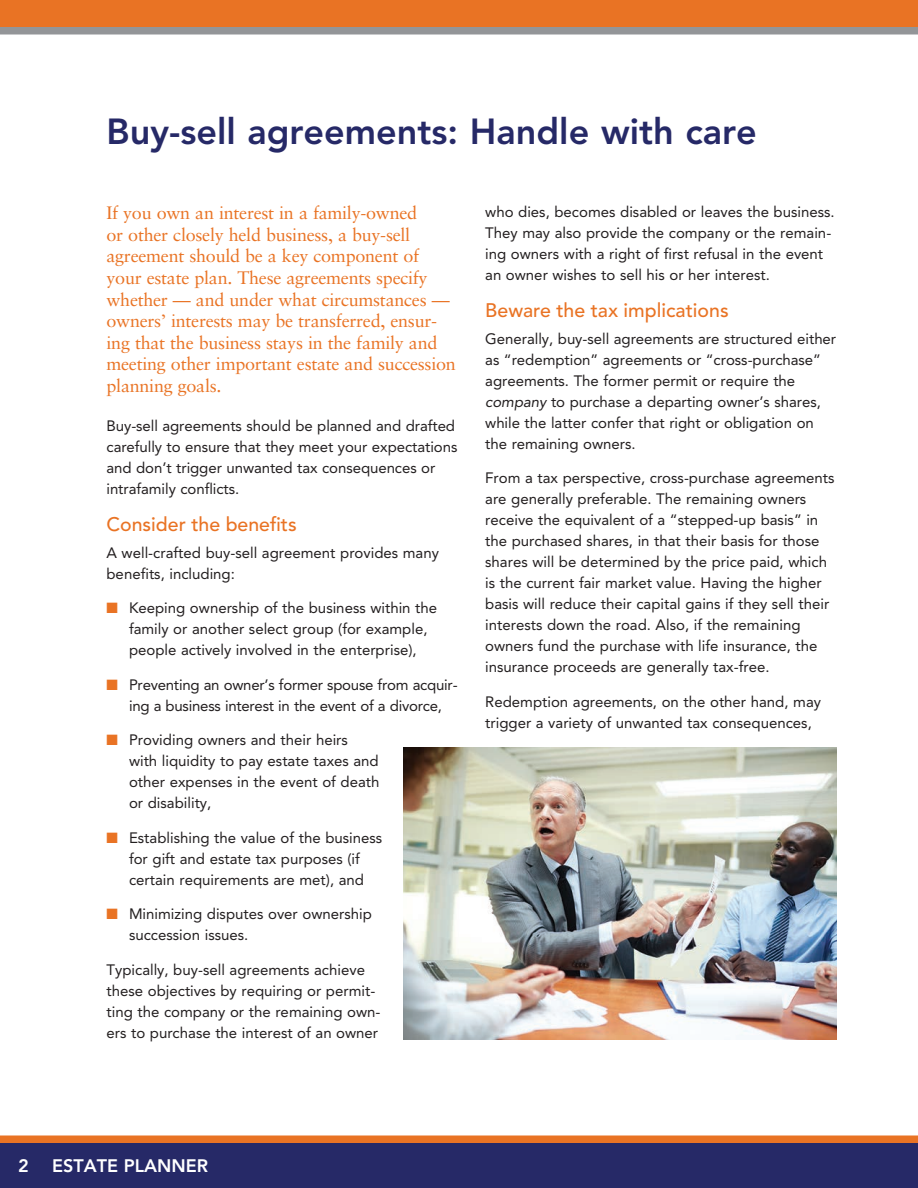
<style>
.page{position:relative;width:918px;height:1188px;background:#fff}
.page>*{position:absolute;margin:0;border:0;box-sizing:border-box;transform-origin:0 0}
.t1{font:800 36px "Avenir LT Std";color:#262967}
.t2{font:500 19.5px "Avenir LT Std";color:#e97324}
.t3{font:18px/21.6px "Sabon LT Std";letter-spacing:-.015em;color:#e97324}
.t4{font:800 18px "Avenir LT Std";color:#fff}
.t5{font:15px/21px "Avenir LT Std";color:#231f20}
.s1{color:#e97324}
.s2{font-style:italic}
</style>
<div class="page">
<div style="left:0;top:0;width:918px;height:27px;background:#e97324"></div>
<div style="left:0;top:27px;width:918px;height:7px;background:#939598"></div>
<div style="left:0;top:1136px;width:918px;height:7px;background:#e97324"></div>
<div style="left:0;top:1143px;width:918px;height:45px;background:#262967"></div>
<img style="left:404px;top:747px;width:433px;height:292px">
<h1 class="t1" style="left:106px;top:110px;width:652px">Buy-sell agreements: Handle with care</h1>
<p class="t3" style="left:106px;top:202px;width:351px">If you own an interest in a family-owned<br>or other closely held business, a buy-sell agreement should be a key component of your estate plan. These agreements specify whether — and under what circumstances — owners’ interests may be transferred, ensur&shy;ing that the business stays in the family and meeting other important estate and succession planning goals.</p>
<p class="t5" style="left:106px;top:415px;width:352px">Buy-sell agreements should be planned and drafted carefully to ensure that they meet your expectations and don’t trigger unwanted tax consequences or intrafamily conflicts.</p>
<h2 class="t2" style="left:106px;top:513px;width:192px">Consider the benefits</h2>
<p class="t5" style="left:106px;top:542px;width:334px">A well-crafted buy-sell agreement provides many benefits, including:</p>
<p class="t5" style="left:129px;top:598px;width:310px;text-indent:-22px"><span class="s1">■</span> Keeping ownership of the business within the family or another select group (for example, people actively involved in the enterprise),</p>
<p class="t5" style="left:106px;top:674px;width:353px;text-align:center"><span class="s1">■</span> Preventing an owner’s former spouse from acquir&shy;ing a business interest in the event of a divorce,</p>
<p class="t5" style="left:129px;top:730px;width:252px;text-indent:-22px"><span class="s1">■</span> Providing owners and their heirs with liquidity to pay estate taxes and other expenses in the event of death or disability,</p>
<p class="t5" style="left:106px;top:827px;width:277px;text-align:center"><span class="s1">■</span> Establishing the value of the business for gift and estate tax purposes (if certain requirements are met), and</p>
<p class="t5" style="left:129px;top:904px;width:244px;text-indent:-22px"><span class="s1">■</span> Minimizing disputes over ownership succession issues.</p>
<p class="t5" style="left:106px;top:959px;width:276px">Typically, buy-sell agreements achieve these objectives by requiring or permit&shy;ting the company or the remaining own&shy;ers to purchase the interest of an owner</p>
<p class="t5" style="left:485px;top:201px;width:351px">who dies, becomes disabled or leaves the business.<br>They may also provide the company or the remain&shy;ing owners with a right of first refusal in the event an owner wishes to sell his or her interest.</p>
<h2 class="t2" style="left:485px;top:299px;width:245px">Beware the tax implications</h2>
<p class="t5" style="left:485px;top:328px;width:352px">Generally, buy-sell agreements are structured either as “redemption” agreements or “cross-purchase” agreements. The former permit or require the <span class="s2">company</span> to purchase a departing owner’s shares, while the latter confer that right or obligation on the remaining owners.</p>
<p class="t5" style="left:485px;top:468px;width:351px">From a tax perspective, cross-purchase agreements are generally preferable. The remaining owners receive the equivalent of a “stepped-up basis” in the purchased shares, in that their basis for those shares will be determined by the price paid, which is the current fair market value. Having the higher basis will reduce their capital gains if they sell their interests down the road. Also, if the remaining owners fund the purchase with life insurance, the insurance proceeds are generally tax-free.</p>
<p class="t5" style="left:485px;top:691px;width:337px">Redemption agreements, on the other hand, may trigger a variety of unwanted tax consequences,</p>
<p class="t4" style="left:18px;top:1155px;width:12px">2</p>
<p class="t4" style="left:52px;top:1155px;width:158px">ESTATE PLANNER</p>
</div>
